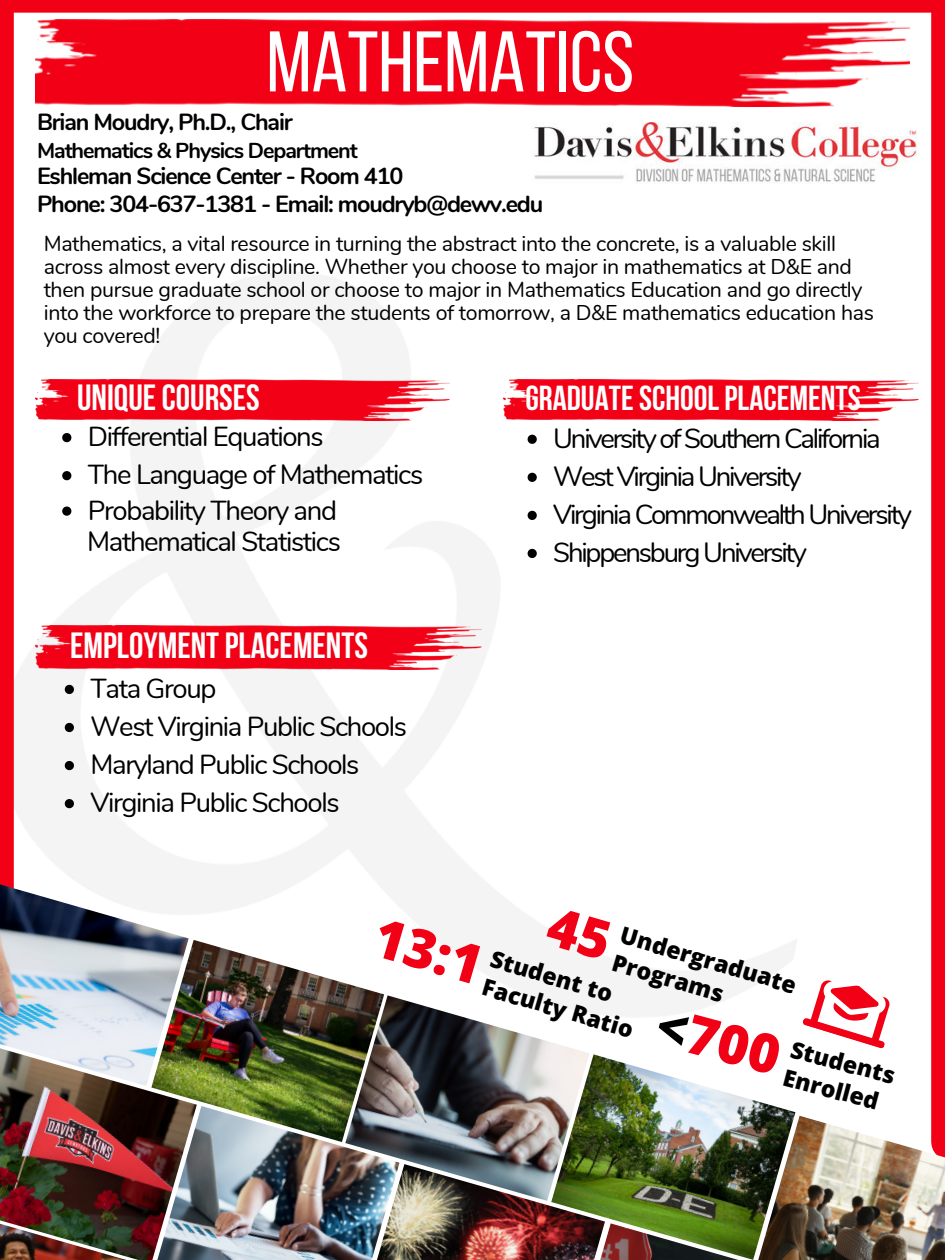
<style>
.page{position:relative;width:945px;height:1260px;background:#fff}
.page>*{position:absolute;margin:0;border:0;box-sizing:border-box;transform-origin:0 0}
.t1{font:85.75px "Bebas Neue";color:#fff}
.t2{font:800 54.07px "Open Sans";color:#f10016}
.t3{font:700 36.4px "Bebas Neue";color:#fff}
.t4{font:700 34.65px "Bebas Neue";color:#fff}
.t5{font:27.47px/38.1px "Nunito";letter-spacing:-.05em;color:#000}
.t6{font:27.47px/38.1px "Nunito";letter-spacing:-.08em;color:#000}
.t7{font:700 23.28px/27.7px "Nunito";letter-spacing:-.05em;color:#000}
.t8{font:800 23.1px/28.7px "Open Sans";color:#000}
.t9{font:700 21.53px "Nunito";letter-spacing:-.05em;color:#000}
.t10{font:21.35px/22.9px "Nunito";letter-spacing:-.015em;color:#000}
.s1{color:#000}
</style>
<div class="page">
<img style="left:14px;top:101px;width:795px;height:1015px">
<img style="left:35px;top:380px;width:415px;height:40px">
<div style="left:0;top:0;width:14px;height:1015px;background:#f10016"></div>
<img style="left:0;top:881px;width:189px;height:165px">
<img style="left:384px;top:995px;width:205px;height:169px">
<img style="left:551px;top:1054px;width:244px;height:169px">
<img style="left:0;top:1046px;width:156px;height:167px">
<img style="left:156px;top:1106px;width:244px;height:154px">
<img style="left:359px;top:1164px;width:246px;height:96px">
<img style="left:565px;top:1223px;width:192px;height:37px">
<img style="left:151px;top:940px;width:233px;height:202px">
<div style="left:931px;top:13px;width:14px;height:1129px;background:#f10016"></div>
<img style="left:757px;top:1116px;width:188px;height:144px">
<img style="left:36px;top:19px;width:874px;height:87px">
<img style="left:36px;top:626px;width:446px;height:43px">
<div style="left:0;top:0;width:945px;height:13px;background:#f10016"></div>
<img style="left:531px;top:122px;width:386px;height:65px">
<img style="left:0;top:1213px;width:169px;height:47px">
<svg style="left:802px;top:980px;width:88px;height:69px"></svg>
<svg style="left:62px;top:433px;width:9px;height:9px"></svg>
<svg style="left:62px;top:471px;width:9px;height:9px"></svg>
<svg style="left:62px;top:507px;width:9px;height:9px"></svg>
<svg style="left:65px;top:685px;width:9px;height:9px"></svg>
<svg style="left:65px;top:723px;width:9px;height:9px"></svg>
<svg style="left:65px;top:761px;width:9px;height:9px"></svg>
<svg style="left:65px;top:799px;width:9px;height:9px"></svg>
<svg style="left:528px;top:435px;width:9px;height:9px"></svg>
<svg style="left:528px;top:473px;width:9px;height:9px"></svg>
<svg style="left:528px;top:511px;width:9px;height:9px"></svg>
<svg style="left:528px;top:549px;width:9px;height:9px"></svg>
<img style="left:504px;top:380px;width:414px;height:40px">
<svg style="left:544px;top:906px;width:69px;height:55px"></svg>
<h1 class="t1" style="left:267px;top:15px;width:369px">MATHEMATICS</h1>
<p class="t7" style="left:37px;top:107px;width:257px">Brian Moudry, Ph.D., Chair</p>
<p class="t9" style="left:37px;top:134px;width:322px">Mathematics &amp; Physics Department</p>
<p class="t7" style="left:37px;top:161px;width:508px">Eshleman Science Center - Room 410<br>Phone: 304-637-1381 - Email: moudryb@dewv.edu</p>
<p class="t10" style="left:44px;top:231px;width:832px">Mathematics, a vital resource in turning the abstract into the concrete, is a valuable skill across almost every discipline. Whether you choose to major in mathematics at D&amp;E and then pursue graduate school or choose to major in Mathematics Education and go directly into the workforce to prepare the students of tomorrow, a D&amp;E mathematics education has you covered!</p>
<h3 class="t3" style="left:77px;top:378px;width:184px">UNIQUE COURSES</h3>
<p class="t5" style="left:88px;top:416px;width:337px">Differential Equations<br>The Language of Mathematics</p>
<p class="t5" style="left:87px;top:493px;width:255px;line-height:31.5px">Probability Theory and<br>Mathematical Statistics</p>
<h3 class="t4" style="left:525px;top:379px;width:337px">GRADUATE SCHOOL PLACEMENTS</h3>
<p class="t6" style="left:553px;top:418px;width:360px">University of Southern California<br>West Virginia University<br>Virginia Commonwealth University<br>Shippensburg University</p>
<h3 class="t3" style="left:70px;top:626px;width:299px">EMPLOYMENT PLACEMENTS</h3>
<p class="t5" style="left:90px;top:668px;width:318px">Tata Group<br>West Virginia Public Schools<br>Maryland Public Schools<br>Virginia Public Schools</p>
<h2 class="t2" style="left:386px;top:896px;width:112px;rotate:16deg">13:1</h2>
<p class="t8" style="left:625px;top:920px;width:184px;rotate:16deg">Undergraduate<br>Programs</p>
<p class="t8" style="left:495px;top:943px;width:158px;rotate:16deg">Student to<br>Faculty Ratio</p>
<h2 class="t2" style="left:668px;top:984px;width:128px;rotate:15deg"><span class="s1">&lt;</span>700</h2>
<p class="t8" style="left:795px;top:1033px;width:109px;rotate:15deg">Students<br>Enrolled</p>
</div>
